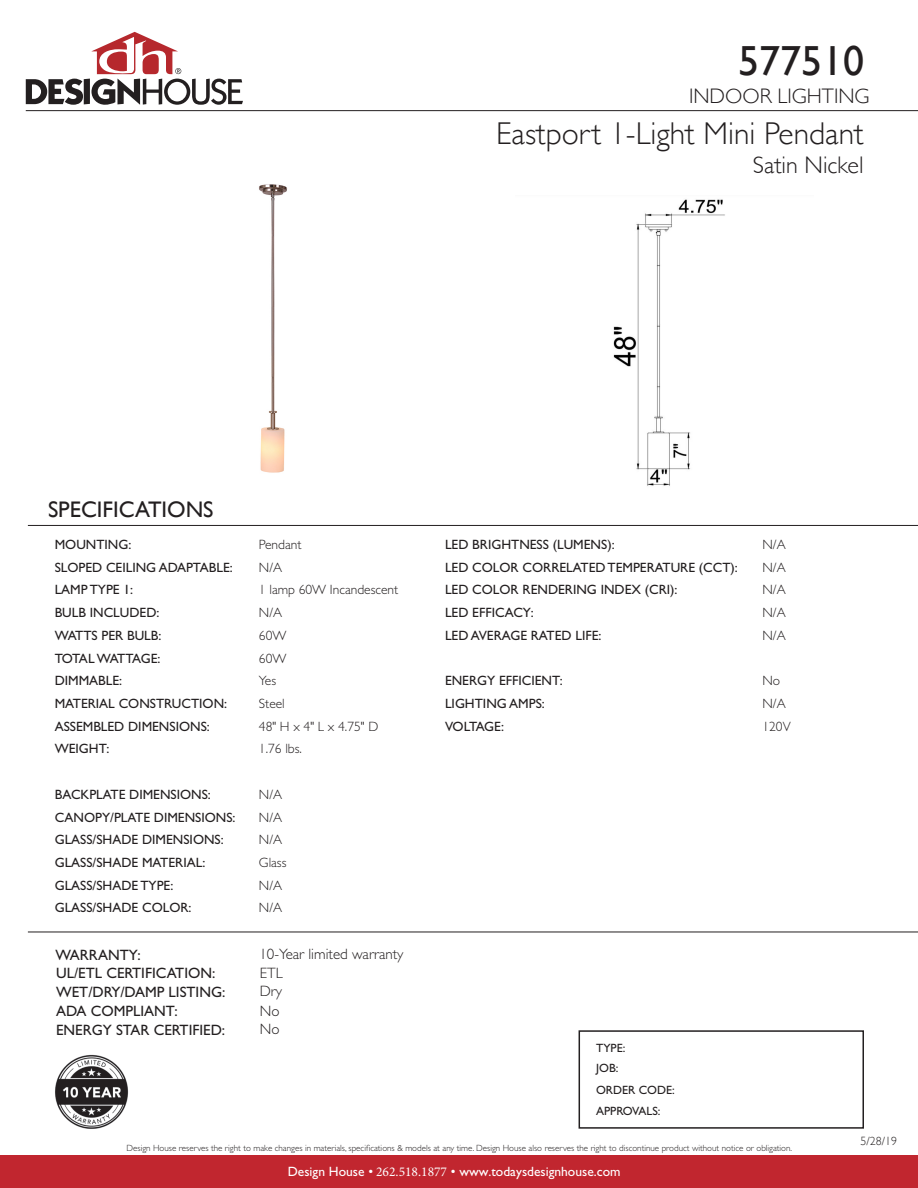
<style>
.page{position:relative;width:918px;height:1188px;background:#fff}
.page>*{position:absolute;margin:0;border:0;box-sizing:border-box;transform-origin:0 0}
.t1{font:42px "Gill Sans";color:#231f20}
.t2{font:300 31.5px "Gill Sans";color:#231f20}
.t3{font:300 24px "Gill Sans";color:#231f20}
.t4{font:22.5px "Gill Sans";color:#231f20}
.t5{font:300 21px "Gill Sans";color:#231f20}
.t6{font:15px "Gill Sans Std";color:#231f20}
.t7{font:300 15px/18.9px "Gill Sans Std";color:#231f20}
.t8{font:13.5px "Gill Sans Std";color:#231f20}
.t9{font:300 13.5px "Gill Sans Std";color:#231f20}
.t10{font:13.5px "Gill Sans Std";color:#fff}
.t11{font:13.5px "Gill Sans Std";letter-spacing:-.065em;color:#231f20}
.t12{font:13.5px "Gill Sans Std";letter-spacing:-.04em;color:#231f20}
.t13{font:12px "Gill Sans Std";color:#231f20}
.t14{font:300 12px "Gill Sans";color:#231f20}
.t15{font:300 9px "Gill Sans Std";color:#231f20}
.s1{font-family:"Minion Pro"}
</style>
<div class="page">
<div style="left:0;top:1156px;width:918px;height:32px;background:#c1262f"></div>
<svg style="left:26px;top:32px;width:217px;height:73px"></svg>
<div style="left:579px;top:1030px;width:285px;height:99px;border:2px solid #231f20"></div>
<hr style="left:26px;top:110px;width:892px;height:1px;background:#231f20">
<hr style="left:28px;top:525px;width:890px;height:1px;background:#231f20">
<img style="left:55px;top:1055px;width:74px;height:74px">
<img style="left:613px;top:199px;width:112px;height:287px">
<hr style="left:28px;top:932px;width:890px;height:1px;background:#231f20">
<img style="left:259px;top:184px;width:29px;height:289px">
<p class="t1" style="left:738px;top:36px;width:127px">577510</p>
<p class="t5" style="left:689px;top:79px;width:182px">INDOOR LIGHTING</p>
<p class="t2" style="left:496px;top:108px;width:369px">Eastport 1-Light Mini Pendant</p>
<p class="t3" style="left:753px;top:147px;width:112px">Satin Nickel</p>
<p class="t4" style="left:48px;top:496px;width:167px">SPECIFICATIONS</p>
<p class="t8" style="left:55px;top:537px;width:78px">MOUNTING:</p>
<p class="t9" style="left:259px;top:537px;width:44px">Pendant</p>
<p class="t8" style="left:55px;top:559px;width:180px">SLOPED CEILING ADAPTABLE:</p>
<p class="t9" style="left:259px;top:560px;width:25px">N/A</p>
<p class="t8" style="left:55px;top:582px;width:80px">LAMP TYPE 1:</p>
<p class="t9" style="left:259px;top:582px;width:141px">1 lamp 60W Incandescent</p>
<p class="t8" style="left:55px;top:605px;width:106px">BULB INCLUDED:</p>
<p class="t9" style="left:259px;top:605px;width:25px">N/A</p>
<p class="t8" style="left:55px;top:628px;width:108px">WATTS PER BULB:</p>
<p class="t9" style="left:259px;top:628px;width:29px">60W</p>
<p class="t11" style="left:55px;top:650px;width:107px">TOTAL WATTAGE:</p>
<p class="t9" style="left:259px;top:650px;width:29px">60W</p>
<p class="t8" style="left:55px;top:673px;width:69px">DIMMABLE:</p>
<p class="t9" style="left:259px;top:673px;width:19px">Yes</p>
<p class="t8" style="left:55px;top:696px;width:174px">MATERIAL CONSTRUCTION:</p>
<p class="t9" style="left:259px;top:696px;width:27px">Steel</p>
<p class="t8" style="left:55px;top:718px;width:157px">ASSEMBLED DIMENSIONS:</p>
<p class="t9" style="left:259px;top:719px;width:121px">48" H x 4" L x 4.75" D</p>
<p class="t8" style="left:55px;top:741px;width:56px">WEIGHT:</p>
<p class="t9" style="left:259px;top:741px;width:44px">1.76 lbs.</p>
<p class="t8" style="left:55px;top:787px;width:158px">BACKPLATE DIMENSIONS:</p>
<p class="t9" style="left:259px;top:787px;width:25px">N/A</p>
<p class="t8" style="left:55px;top:809px;width:182px">CANOPY/PLATE DIMENSIONS:</p>
<p class="t9" style="left:259px;top:810px;width:25px">N/A</p>
<p class="t8" style="left:55px;top:832px;width:171px">GLASS/SHADE DIMENSIONS:</p>
<p class="t9" style="left:259px;top:832px;width:25px">N/A</p>
<p class="t8" style="left:55px;top:855px;width:152px">GLASS/SHADE MATERIAL:</p>
<p class="t9" style="left:259px;top:855px;width:29px">Glass</p>
<p class="t8" style="left:55px;top:877px;width:120px">GLASS/SHADE TYPE:</p>
<p class="t9" style="left:259px;top:878px;width:25px">N/A</p>
<p class="t8" style="left:55px;top:900px;width:138px">GLASS/SHADE COLOR:</p>
<p class="t9" style="left:259px;top:900px;width:25px">N/A</p>
<p class="t6" style="left:56px;top:946px;width:87px">WARRANTY:</p>
<p class="t6" style="left:56px;top:965px;width:161px">UL/ETL CERTIFICATION:</p>
<p class="t6" style="left:56px;top:984px;width:171px">WET/DRY/DAMP LISTING:</p>
<p class="t6" style="left:56px;top:1003px;width:123px">ADA COMPLIANT:</p>
<p class="t7" style="left:259px;top:945px;width:146px">10-Year limited warranty<br>ETL<br>Dry<br>No</p>
<p class="t6" style="left:56px;top:1022px;width:171px">ENERGY STAR CERTIFIED:</p>
<p class="t7" style="left:260px;top:1020px;width:21px">No</p>
<p class="t8" style="left:445px;top:537px;width:171px">LED BRIGHTNESS (LUMENS):</p>
<p class="t9" style="left:762px;top:537px;width:25px">N/A</p>
<p class="t8" style="left:445px;top:559px;width:294px">LED COLOR CORRELATED TEMPERATURE (CCT):</p>
<p class="t9" style="left:762px;top:560px;width:25px">N/A</p>
<p class="t8" style="left:445px;top:582px;width:234px">LED COLOR RENDERING INDEX (CRI):</p>
<p class="t9" style="left:762px;top:582px;width:25px">N/A</p>
<p class="t8" style="left:445px;top:605px;width:90px">LED EFFICACY:</p>
<p class="t9" style="left:762px;top:605px;width:25px">N/A</p>
<p class="t8" style="left:445px;top:628px;width:158px">LED AVERAGE RATED LIFE:</p>
<p class="t9" style="left:762px;top:628px;width:25px">N/A</p>
<p class="t8" style="left:445px;top:673px;width:119px">ENERGY EFFICIENT:</p>
<p class="t9" style="left:762px;top:673px;width:19px">No</p>
<p class="t8" style="left:445px;top:696px;width:101px">LIGHTING AMPS:</p>
<p class="t9" style="left:762px;top:696px;width:25px">N/A</p>
<p class="t12" style="left:445px;top:718px;width:60px">VOLTAGE:</p>
<p class="t9" style="left:762px;top:719px;width:30px">120V</p>
<p class="t13" style="left:596px;top:1041px;width:31px">TYPE:</p>
<p class="t13" style="left:596px;top:1061px;width:24px">JOB:</p>
<p class="t13" style="left:596px;top:1083px;width:80px">ORDER CODE:</p>
<p class="t13" style="left:596px;top:1104px;width:66px">APPROVALS:</p>
<p class="t15" style="left:127px;top:1143px;width:667px">Design House reserves the right to make changes in materials, specifications &amp; models at any time. Design House also reserves the right to discontinue product without notice or obligation.</p>
<p class="t10" style="left:288px;top:1164px;width:334px">Design House • <span class="s1">262.518.1877</span> • www.todaysdesignhouse.com</p>
<p class="t14" style="left:861px;top:1132px;width:38px">5/28/19</p>
</div>
